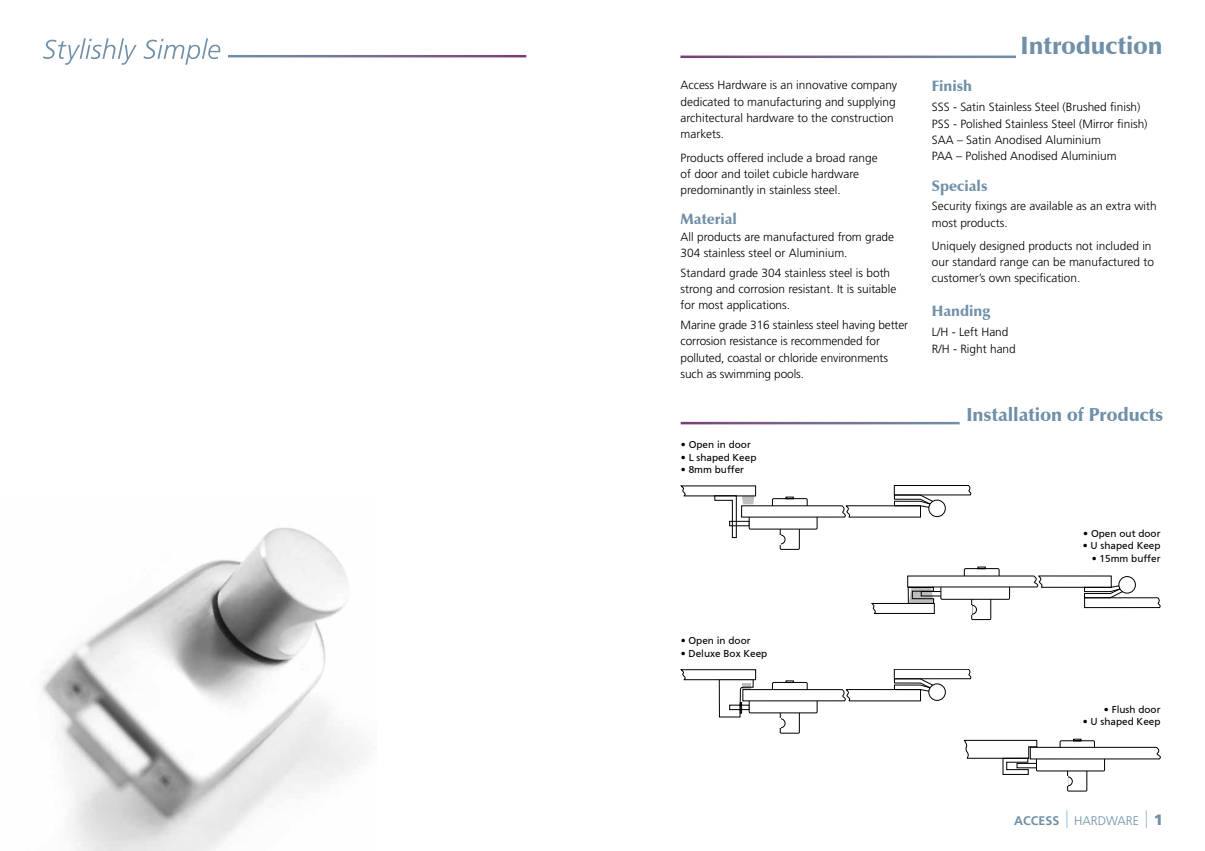
<style>
.page{position:relative;width:1205px;height:851px;background:#fff}
.page>*{position:absolute;margin:0;border:0;box-sizing:border-box;transform-origin:0 0}
.t1{font:900 25px "Zapf Humanist 601 BT";color:#7090a8}
.t2{font:900 18.75px "Zapf Humanist 601 BT";color:#7090a8}
.t3{font:900 15px "Zapf Humanist 601 BT";color:#7090a8}
.t4{font:300 12.5px "Frutiger";color:#7090a8}
.t5{font:300 11.88px/16.2px "Frutiger";color:#000}
.t6{font:10px "Frutiger 55 Roman";color:#000}
.s1{font-weight:700}
.s2{font-weight:900;font-size:15px}
</style>
<div class="page">
<img style="left:42px;top:527px;width:316px;height:323px">
<svg style="left:1066px;top:810px;width:1px;height:18px"></svg>
<svg style="left:1145px;top:810px;width:2px;height:18px"></svg>
<svg style="left:43px;top:38px;width:177px;height:27px"></svg>
<svg style="left:681px;top:669px;width:290px;height:64px"></svg>
<svg style="left:681px;top:485px;width:290px;height:64px"></svg>
<svg style="left:872px;top:567px;width:288px;height:52px"></svg>
<div style="left:1067px;top:769px;width:20px;height:22px;border:1px solid #000"></div>
<svg style="left:964px;top:739px;width:196px;height:47px"></svg>
<p class="t5" style="left:680px;top:77px;width:218px">Access Hardware is an innovative company dedicated to manufacturing and supplying architectural hardware to the construction markets.</p>
<p class="t5" style="left:680px;top:149px;width:199px">Products offered include a broad range of door and toilet cubicle hardware predominantly in stainless steel.</p>
<p class="t3" style="left:680px;top:210px;width:58px">Material</p>
<p class="t5" style="left:680px;top:228px;width:215px">All products are manufactured from grade<br>304 stainless steel or Aluminium.</p>
<p class="t5" style="left:680px;top:264px;width:217px">Standard grade 304 stainless steel is both strong and corrosion resistant. It is suitable for most applications.</p>
<p class="t5" style="left:680px;top:317px;width:229px">Marine grade 316 stainless steel having better corrosion resistance is recommended for polluted, coastal or chloride environments such as swimming pools.</p>
<p class="t6" style="left:681px;top:439px;width:72px">• Open in door</p>
<p class="t6" style="left:681px;top:451px;width:77px">• L shaped Keep</p>
<p class="t6" style="left:681px;top:464px;width:65px">• 8mm buffer</p>
<h1 class="t1" style="left:1020px;top:30px;width:143px">Introduction</h1>
<p class="t3" style="left:932px;top:77px;width:42px">Finish</p>
<p class="t5" style="left:932px;top:99px;width:217px">SSS - Satin Stainless Steel (Brushed finish)<br>PSS - Polished Stainless Steel (Mirror finish)<br>SAA – Satin Anodised Aluminium<br>PAA – Polished Anodised Aluminium</p>
<p class="t3" style="left:932px;top:176px;width:57px">Specials</p>
<p class="t5" style="left:932px;top:198px;width:226px">Security fixings are available as an extra with most products.</p>
<p class="t5" style="left:932px;top:238px;width:223px">Uniquely designed products not included in our standard range can be manufactured to customer’s own specification.</p>
<p class="t3" style="left:932px;top:302px;width:60px">Handing</p>
<p class="t5" style="left:932px;top:324px;width:85px">L/H - Left Hand<br>R/H - Right hand</p>
<h2 class="t2" style="left:966px;top:403px;width:198px">Installation of Products</h2>
<p class="t6" style="left:1083px;top:527px;width:79px">• Open out door</p>
<p class="t6" style="left:1083px;top:540px;width:79px">• U shaped Keep</p>
<p class="t6" style="left:1092px;top:552px;width:70px">• 15mm buffer</p>
<p class="t6" style="left:681px;top:634px;width:72px">• Open in door</p>
<p class="t6" style="left:681px;top:647px;width:88px">• Deluxe Box Keep</p>
<p class="t6" style="left:1104px;top:703px;width:58px">• Flush door</p>
<p class="t6" style="left:1083px;top:716px;width:79px">• U shaped Keep</p>
<p class="t4" style="left:1014px;top:813px;width:150px"><span class="s1">ACCESS</span> HARDWARE <span class="s2">1</span></p>
</div>
